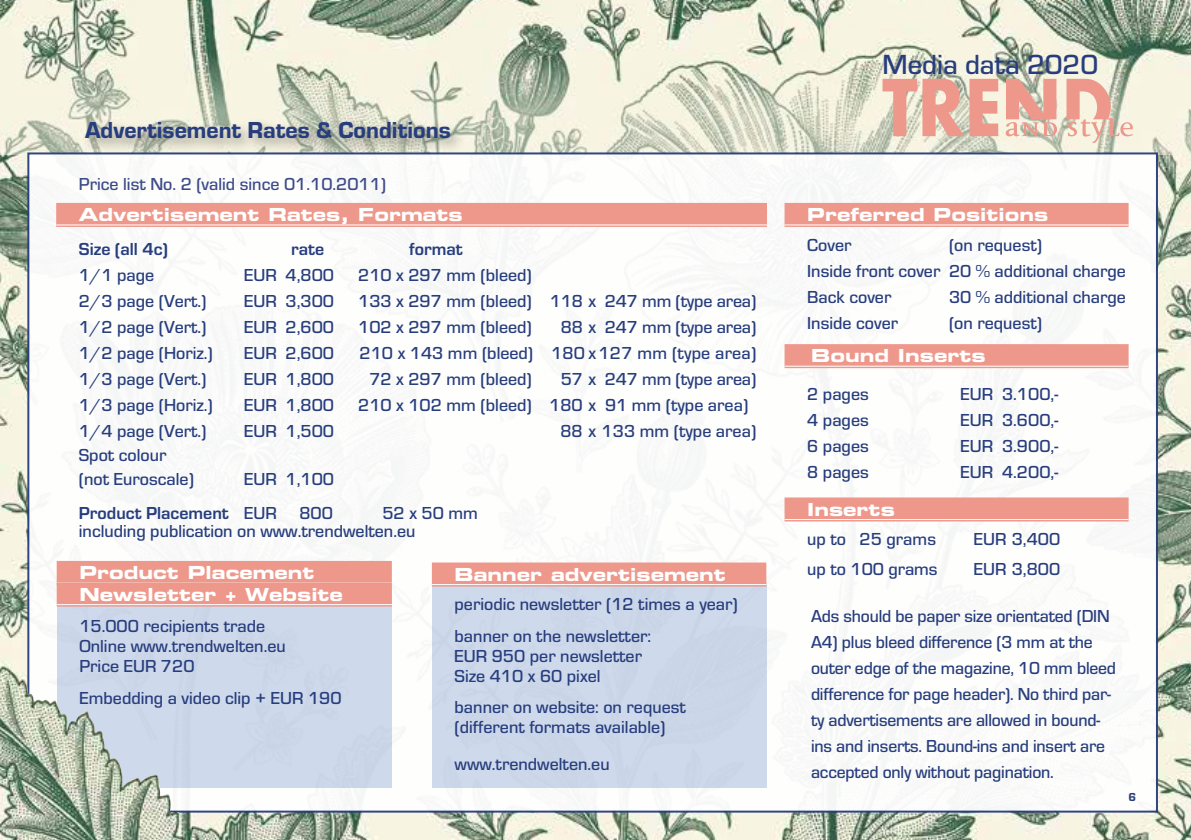
<style>
.page{position:relative;width:1191px;height:840px;background:#fff}
.page>*{position:absolute;margin:0;border:0;box-sizing:border-box;transform-origin:0 0}
.t1{font:500 28.6px "Eurostile T";color:#273d7d}
.t2{font:800 24px "Eurostile T";color:#273d7d}
.t3{font:500 18px/26px "Eurostile T";color:#273d7d}
.t4{font:18px/21.6px "Eurostile Bold Extended Two";color:#fff}
.t5{font:700 18px/34px "Eurostile T";color:#273d7d}
.t6{font:500 18px "Eurostile T";color:#3c4a88}
.t7{font:800 12px "Eurostile T";color:#273d7d}
.s1{font-weight:500}
</style>
<div class="page">
<img style="left:0;top:0;width:1191px;height:839px">
<svg style="left:0;top:51px;width:1191px;height:103px;background:#dee0cd"></svg>
<svg style="left:1066px;top:79px;width:66px;height:64px;background:#e5c6b6"></svg>
<svg style="left:1005px;top:79px;width:52px;height:57px;background:#e3b0a2"></svg>
<svg style="left:882px;top:79px;width:116px;height:57px;background:#e7b3a4"></svg>
<div style="left:27px;top:152px;width:1131px;height:660px;background:#fff;border:2px solid #273d7d"></div>
<div style="left:56px;top:203px;width:711px;height:24px;background:#ee988b"></div>
<hr style="left:56px;top:224px;width:711px;height:1px;background:#fff">
<div style="left:432px;top:583px;width:334px;height:204px;background:#cdd8eb"></div>
<div style="left:57px;top:583px;width:335px;height:204px;background:#ced9eb"></div>
<div style="left:432px;top:562px;width:334px;height:24px;background:#ee988b"></div>
<hr style="left:432px;top:583px;width:334px;height:1px;background:#fff">
<div style="left:784px;top:497px;width:344px;height:24px;background:#ee988b"></div>
<hr style="left:784px;top:518px;width:344px;height:1px;background:#fff">
<div style="left:784px;top:203px;width:344px;height:24px;background:#ee988b"></div>
<hr style="left:784px;top:224px;width:344px;height:1px;background:#fff">
<div style="left:81px;top:116px;width:385px;height:39px;background:#000;opacity:.35"></div>
<div style="left:57px;top:560px;width:335px;height:24px;background:#ee988b"></div>
<div style="left:57px;top:582px;width:335px;height:24px;background:#ee988b"></div>
<hr style="left:57px;top:603px;width:335px;height:1px;background:#fff">
<div style="left:784px;top:344px;width:344px;height:24px;background:#ee988b"></div>
<hr style="left:784px;top:365px;width:344px;height:1px;background:#fff">
<img style="left:0;top:665px;width:184px;height:174px">
<h2 class="t2" style="left:85px;top:116px;width:367px">Advertisement Rates &amp; Conditions</h2>
<p class="t6" style="left:79px;top:173px;width:309px">Price list No. 2 (valid since 01.10.2011)</p>
<p class="t4" style="left:79px;top:203px;width:385px">Advertisement Rates, Formats</p>
<p class="t5" style="left:79px;top:231px;width:91px">Size (all 4c)</p>
<p class="t5" style="left:291px;top:231px;width:35px">rate</p>
<p class="t5" style="left:409px;top:231px;width:55px">format</p>
<p class="t3" style="left:79px;top:261px;width:77px">1/1 page</p>
<p class="t3" style="left:244px;top:261px;width:91px">EUR 4,800</p>
<p class="t3" style="left:358px;top:261px;width:175px">210 x 297 mm (bleed)</p>
<p class="t3" style="left:79px;top:287px;width:129px">2/3 page (Vert.)</p>
<p class="t3" style="left:244px;top:287px;width:91px">EUR 3,300</p>
<p class="t3" style="left:358px;top:287px;width:399px">133 x 297 mm (bleed) 118 x 247 mm (type area)</p>
<p class="t3" style="left:79px;top:313px;width:129px">1/2 page (Vert.)</p>
<p class="t3" style="left:244px;top:313px;width:91px">EUR 2,600</p>
<p class="t3" style="left:358px;top:313px;width:175px">102 x 297 mm (bleed)</p>
<p class="t3" style="left:561px;top:313px;width:197px">88 x 247 mm (type area)</p>
<p class="t3" style="left:79px;top:339px;width:135px">1/2 page (Horiz.)</p>
<p class="t3" style="left:244px;top:339px;width:91px">EUR 2,600</p>
<p class="t3" style="left:359px;top:339px;width:398px">210 x 143 mm (bleed) 180 x127 mm (type area)</p>
<p class="t3" style="left:79px;top:365px;width:129px">1/3 page (Vert.)</p>
<p class="t3" style="left:244px;top:365px;width:91px">EUR 1,800</p>
<p class="t3" style="left:369px;top:365px;width:164px">72 x 297 mm (bleed)</p>
<p class="t3" style="left:561px;top:365px;width:197px">57 x 247 mm (type area)</p>
<p class="t3" style="left:79px;top:391px;width:135px">1/3 page (Horiz.)</p>
<p class="t3" style="left:244px;top:391px;width:91px">EUR 1,800</p>
<p class="t3" style="left:358px;top:391px;width:391px">210 x 102 mm (bleed) 180 x 91 mm (type area)</p>
<p class="t3" style="left:79px;top:417px;width:129px">1/4 page (Vert.)</p>
<p class="t3" style="left:244px;top:417px;width:91px">EUR 1,500</p>
<p class="t3" style="left:560px;top:417px;width:197px">88 x 133 mm (type area)</p>
<p class="t3" style="left:79px;top:442px;width:117px;line-height:24px">Spot colour (not Euroscale)</p>
<p class="t5" style="left:79px;top:461px;width:257px;text-indent:165px"><span class="s1">EUR 1,100<br></span>Product Placement <span class="s1">EUR</span></p>
<p class="t3" style="left:79px;top:503px;width:400px;line-height:18px;text-indent:303px">52 x 50 mm including publication on www.trendwelten.eu</p>
<p class="t3" style="left:299px;top:499px;width:35px">800</p>
<p class="t4" style="left:79px;top:561px;width:265px">Product Placement<br>Newsletter + Website</p>
<p class="t3" style="left:79px;top:615px;width:208px;line-height:20px">15.000 recipients trade<br>Online www.trendwelten.eu<br>Price EUR 720</p>
<p class="t3" style="left:79px;top:684px;width:264px">Embedding a video clip + EUR 190</p>
<p class="t4" style="left:454px;top:563px;width:273px">Banner advertisement</p>
<p class="t3" style="left:454px;top:588px;width:285px;line-height:31.4px">periodic newsletter (12 times a year) banner on the newsletter:</p>
<p class="t3" style="left:454px;top:645px;width:189px;line-height:20px">EUR 950 per newsletter<br>Size 410 x 60 pixel</p>
<p class="t3" style="left:454px;top:696px;width:233px;line-height:20px">banner on website: on request (different formats available)</p>
<p class="t3" style="left:454px;top:750px;width:157px">www.trendwelten.eu</p>
<h1 class="t1" style="left:882px;top:47px;width:217px">Media data 2020</h1>
<p class="t4" style="left:807px;top:203px;width:243px">Preferred Positions</p>
<p class="t3" style="left:807px;top:231px;width:46px">Cover</p>
<p class="t3" style="left:807px;top:231px;width:320px;text-indent:142px">(on request)<br>Inside front cover 20 % additional charge<br>Back cover</p>
<p class="t3" style="left:949px;top:283px;width:178px">30 % additional charge</p>
<p class="t3" style="left:807px;top:309px;width:92px">Inside cover</p>
<p class="t3" style="left:949px;top:309px;width:95px">(on request)</p>
<p class="t4" style="left:811px;top:344px;width:176px">Bound Inserts</p>
<p class="t3" style="left:807px;top:380px;width:63px">2 pages</p>
<p class="t3" style="left:960px;top:380px;width:99px">EUR 3.100,-</p>
<p class="t3" style="left:807px;top:406px;width:63px">4 pages</p>
<p class="t3" style="left:960px;top:406px;width:99px">EUR 3.600,-</p>
<p class="t3" style="left:807px;top:432px;width:63px">6 pages</p>
<p class="t3" style="left:960px;top:432px;width:99px">EUR 3.900,-</p>
<p class="t3" style="left:807px;top:458px;width:63px">8 pages</p>
<p class="t3" style="left:960px;top:458px;width:99px">EUR 4.200,-</p>
<p class="t4" style="left:807px;top:498px;width:89px">Inserts</p>
<p class="t3" style="left:807px;top:525px;width:130px">up to 25 grams</p>
<p class="t3" style="left:974px;top:525px;width:88px">EUR 3,400</p>
<p class="t3" style="left:807px;top:555px;width:132px">up to 100 grams</p>
<p class="t3" style="left:974px;top:555px;width:88px">EUR 3,800</p>
<p class="t3" style="left:811px;top:602px;width:307px">Ads should be paper size orientated (DIN A4) plus bleed difference (3 mm at the outer edge of the magazine, 10 mm bleed difference for page header). No third par&shy;ty advertisements are allowed in bound&shy;ins and inserts. Bound-ins and insert are accepted only without pagination.</p>
<p class="t7" style="left:1128px;top:789px;width:9px">6</p>
</div>
